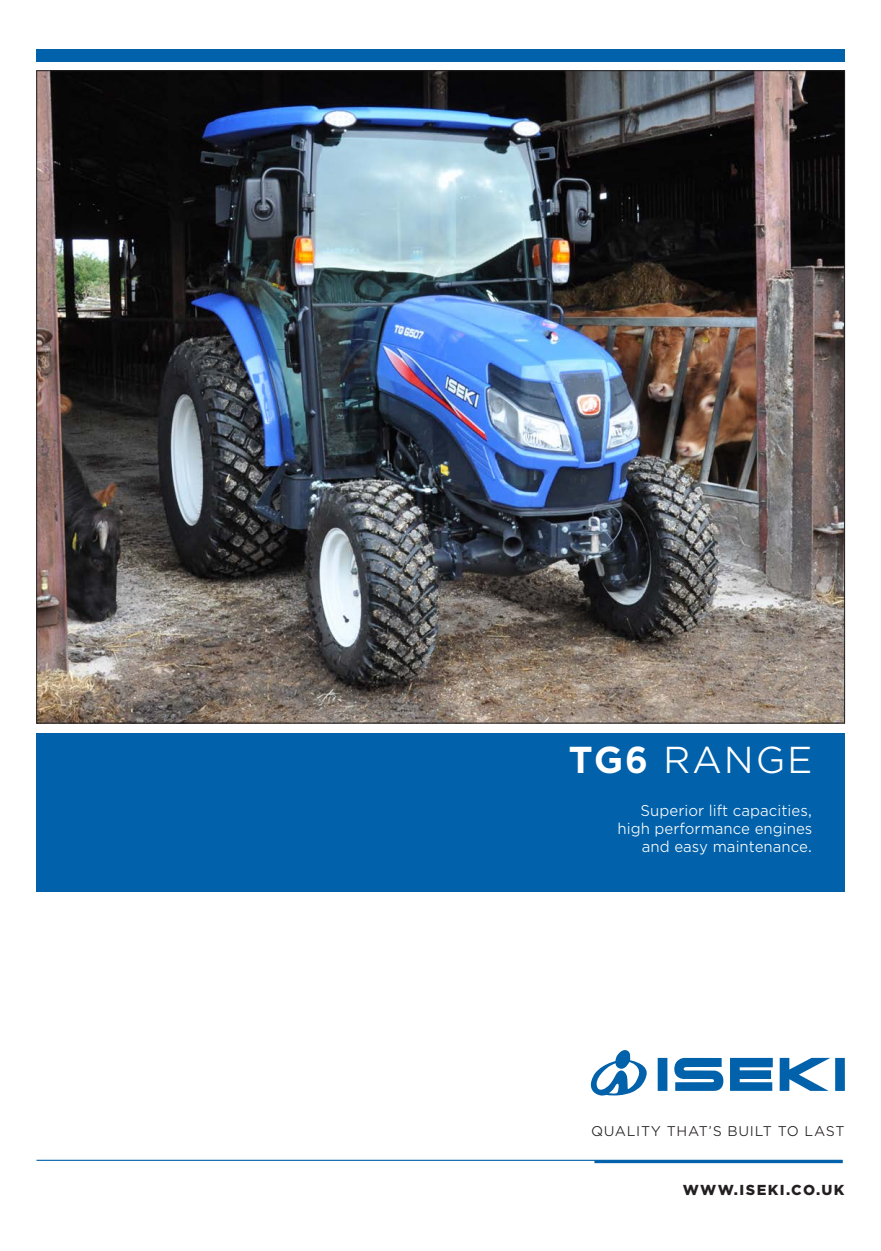
<style>
.page{position:relative;width:881px;height:1251px;background:#fff}
.page>*{position:absolute;margin:0;border:0;box-sizing:border-box;transform-origin:0 0}
.t1{font:36px "Gotham Office";letter-spacing:.05em;color:#fff}
.t2{font:15px/18px "Gotham Office";color:#fff;text-align:right;scale:.95 1}
.t3{font:900 13.8px "Gotham S Sm";letter-spacing:.1em;color:#231f20}
.t4{font:13.5px "Gotham Office";letter-spacing:.05em;color:#231f20}
.s1{font-weight:700}
</style>
<div class="page">
<div style="left:36px;top:734px;width:808px;height:158px;background:#0161aa"></div>
<img style="left:38px;top:73px;width:805px;height:648px">
<div style="left:36px;top:49px;width:808px;height:12px;background:#0161aa"></div>
<svg style="left:591px;top:1050px;width:254px;height:45px"></svg>
<hr style="left:36px;top:1160px;width:806px;height:1px;background:#0161aa">
<hr style="left:594px;top:1160px;width:249px;height:3px;background:#0161aa">
<p class="t1" style="left:568px;top:736px;width:246px"><span class="s1">TG6</span> RANGE</p>
<p class="t2" style="left:641px;top:801px;width:182px">Superior lift capacities,</p>
<p class="t2" style="left:617px;top:819px;width:207px">high performance engines and easy maintenance.</p>
<p class="t4" style="left:591px;top:1122px;width:255px">QUALITY THAT’S BUILT TO LAST</p>
<p class="t3" style="left:683px;top:1180px;width:163px">WWW.ISEKI.CO.UK</p>
</div>
